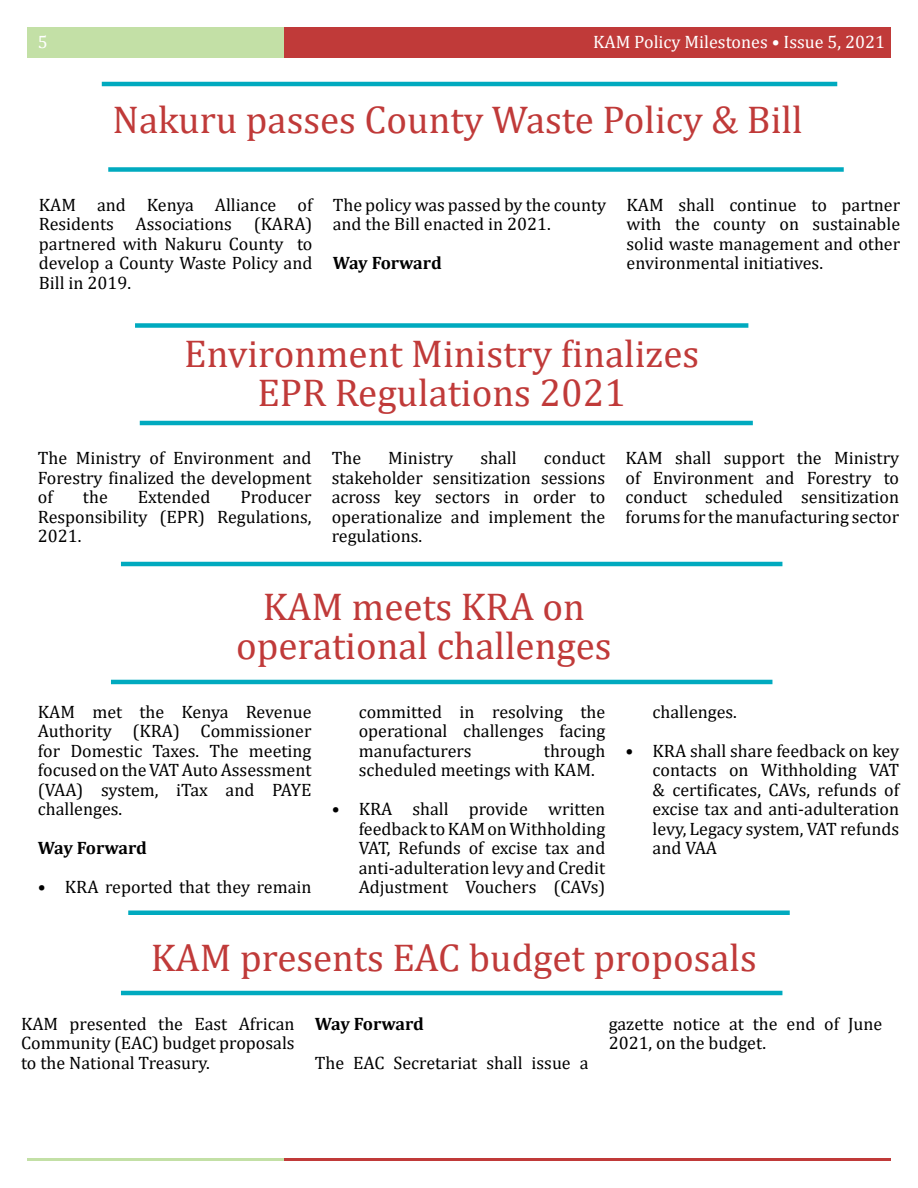
<style>
.page{position:relative;width:918px;height:1188px;background:#fff}
.page>*{position:absolute;margin:0;border:0;box-sizing:border-box;transform-origin:0 0}
.t1{font:39px/39px "Cambria";color:#c03a39;text-align:center}
.t2{font:18px/19.5px "Cambria";color:#000;text-align:justify}
.t3{font:18px "Cambria";color:#fff}
.t4{font:700 18px "Cambria";letter-spacing:-.025em;color:#000}
</style>
<div class="page">
<div style="left:284px;top:27px;width:607px;height:30px;background:#c03a39"></div>
<div style="left:27px;top:27px;width:257px;height:30px;background:#c3e0a6"></div>
<hr style="left:284px;top:1158px;width:607px;height:3px;background:#c03a39">
<hr style="left:27px;top:1158px;width:257px;height:3px;background:#c3e0a6">
<hr style="left:140px;top:421px;width:613px;height:4px;background:#00aabf">
<div style="left:135px;top:323px;width:613px;height:5px;background:#00aabf"></div>
<hr style="left:121px;top:562px;width:661px;height:4px;background:#00aabf">
<hr style="left:111px;top:680px;width:661px;height:4px;background:#00aabf">
<div style="left:108px;top:167px;width:736px;height:5px;background:#00aabf"></div>
<hr style="left:102px;top:82px;width:735px;height:4px;background:#00aabf">
<div style="left:128px;top:910px;width:662px;height:5px;background:#00aabf"></div>
<hr style="left:121px;top:991px;width:661px;height:4px;background:#00aabf">
<p class="t3" style="left:38px;top:31px;width:11px">5</p>
<p class="t3" style="left:593px;top:31px;width:294px">KAM Policy Milestones • Issue 5, 2021</p>
<h1 class="t1" style="left:113px;top:100px;width:692px">Nakuru passes County Waste Policy &amp; Bill</h1>
<p class="t2" style="left:39px;top:195px;width:275px">KAM and Kenya Alliance of Residents Associations (KARA) partnered with Nakuru County to develop a County Waste Policy and Bill in 2019.</p>
<p class="t2" style="left:333px;top:195px;width:275px">The policy was passed by the county and the Bill enacted in 2021.</p>
<p class="t4" style="left:333px;top:250px;width:111px">Way Forward</p>
<p class="t2" style="left:627px;top:195px;width:275px">KAM shall continue to partner with the county on sustainable solid waste management and other environmental initiatives.</p>
<h1 class="t1" style="left:184px;top:334px;width:516px">Environment Ministry finalizes<br>EPR Regulations 2021</h1>
<p class="t2" style="left:38px;top:448px;width:275px">The Ministry of Environment and Forestry finalized the development of</p>
<p class="t2" style="left:38px;top:487px;width:275px;text-indent:203px">Producer Responsibility (EPR) Regulations, 2021.</p>
<p class="t2" style="left:83px;top:487px;width:26px">the</p>
<p class="t2" style="left:138px;top:487px;width:74px">Extended</p>
<p class="t2" style="left:332px;top:448px;width:275px;text-indent:212px">conduct stakeholder sensitization sessions across key sectors in order to operationalize and implement the regulations.</p>
<p class="t2" style="left:626px;top:448px;width:275px">KAM shall support the Ministry of Environment and Forestry to conduct scheduled sensitization forums for the manufacturing sector</p>
<p class="t2" style="left:332px;top:448px;width:31px">The</p>
<p class="t2" style="left:388px;top:448px;width:67px">Ministry</p>
<p class="t2" style="left:481px;top:448px;width:38px">shall</p>
<h1 class="t1" style="left:236px;top:587px;width:377px">KAM meets KRA on operational challenges</h1>
<p class="t2" style="left:38px;top:702px;width:275px">KAM met the Kenya Revenue Authority (KRA) Commissioner for Domestic Taxes. The meeting focused on the VAT Auto Assessment (VAA) system, iTax and PAYE challenges.</p>
<p class="t4" style="left:38px;top:835px;width:111px">Way Forward</p>
<p class="t2" style="left:38px;top:877px;width:275px">• KRA reported that they remain</p>
<p class="t2" style="left:359px;top:702px;width:248px">committed in resolving the operational challenges facing manufacturers</p>
<p class="t2" style="left:359px;top:741px;width:248px;text-indent:185px">through scheduled meetings with KAM.</p>
<p class="t2" style="left:359px;top:799px;width:248px;text-indent:-27px">• KRA shall provide written feedback to KAM on Withholding VAT, Refunds of excise tax and anti-adulteration levy and Credit Adjustment Vouchers (CAVs)</p>
<p class="t2" style="left:653px;top:702px;width:86px">challenges.</p>
<p class="t2" style="left:653px;top:741px;width:248px;text-indent:-27px">• KRA shall share feedback on key contacts on Withholding VAT &amp; certificates, CAVs, refunds of excise tax and anti-adulteration levy, Legacy system, VAT refunds and VAA</p>
<h1 class="t1" style="left:151px;top:938px;width:608px">KAM presents EAC budget proposals</h1>
<p class="t2" style="left:21px;top:1014px;width:275px">KAM presented the East African Community (EAC) budget proposals to the National Treasury.</p>
<p class="t4" style="left:315px;top:1011px;width:111px">Way Forward</p>
<p class="t2" style="left:609px;top:1014px;width:275px">gazette notice at the end of June<br>2021, on the budget.</p>
<p class="t2" style="left:315px;top:1053px;width:275px">The EAC Secretariat shall issue a</p>
</div>
